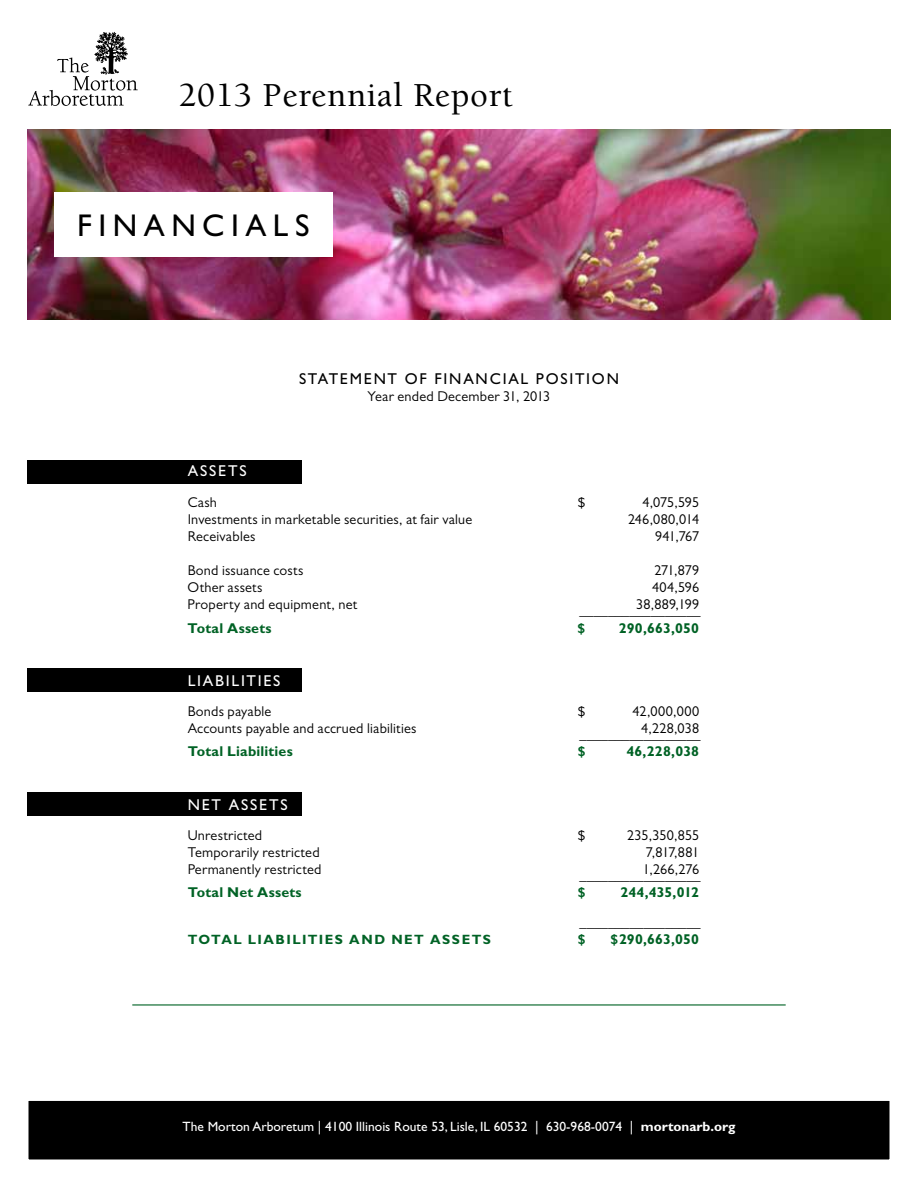
<style>
.page{position:relative;width:918px;height:1188px;background:#fff}
.page>*{position:absolute;margin:0;border:0;box-sizing:border-box;transform-origin:0 0}
.t1{font:500 34.5px "Berkeley";letter-spacing:.02em;color:#000}
.t2{font:31.5px "Gill Sans";letter-spacing:.205em;color:#000}
.t3{font:15.75px "Gill Sans";letter-spacing:.115em;color:#000}
.t4{font:15.75px "Gill Sans";letter-spacing:.115em;color:#fff}
.t5{font:14.25px "Gill Sans";letter-spacing:.015em;color:#000}
.t6{font:700 14.25px "Gill Sans";letter-spacing:.01em;color:#006225}
.t7{font:14.25px "Gill Sans";letter-spacing:-.005em;color:#000}
.t8{font:13.5px "Gill Sans";color:#fff}
.t9{font:700 13.5px "Gill Sans";letter-spacing:.11em;color:#006225}
.s1{font-weight:700}
</style>
<div class="page">
<div style="left:27px;top:1099px;width:864px;height:62px;background:#000;border:2px solid #fff"></div>
<img style="left:27px;top:130px;width:864px;height:190px">
<div style="left:27px;top:793px;width:274px;height:23px;background:#000"></div>
<div style="left:27px;top:669px;width:274px;height:23px;background:#000"></div>
<div style="left:27px;top:460px;width:274px;height:23px;background:#000"></div>
<svg style="left:28px;top:32px;width:110px;height:74px"></svg>
<hr style="left:132px;top:1004px;width:654px;height:2px;background:#006225">
<div style="left:54px;top:192px;width:279px;height:65px;background:#fff"></div>
<h1 class="t1" style="left:178px;top:77px;width:336px">2013 Perennial Report</h1>
<h2 class="t2" style="left:77px;top:208px;width:234px">FINANCIALS</h2>
<p class="t3" style="left:299px;top:370px;width:321px">STATEMENT OF FINANCIAL POSITION</p>
<p class="t5" style="left:368px;top:388px;width:184px">Year ended December 31, 2013</p>
<p class="t4" style="left:188px;top:462px;width:60px">ASSETS</p>
<p class="t5" style="left:188px;top:494px;width:31px">Cash</p>
<p class="t5" style="left:578px;top:494px;width:9px">$</p>
<p class="t5" style="left:643px;top:494px;width:58px">4,075,595</p>
<p class="t5" style="left:188px;top:511px;width:286px">Investments in marketable securities, at fair value</p>
<p class="t7" style="left:628px;top:511px;width:72px">246,080,014</p>
<p class="t5" style="left:188px;top:528px;width:69px">Receivables</p>
<p class="t5" style="left:655px;top:528px;width:46px">941,767</p>
<p class="t5" style="left:188px;top:562px;width:117px">Bond issuance costs</p>
<p class="t5" style="left:654px;top:562px;width:46px">271,879</p>
<p class="t5" style="left:188px;top:579px;width:76px">Other assets</p>
<p class="t5" style="left:652px;top:579px;width:49px">404,596</p>
<p class="t5" style="left:188px;top:596px;width:171px">Property and equipment, net</p>
<p class="t5" style="left:636px;top:596px;width:65px">38,889,199</p>
<p class="t5" style="left:580px;top:602px;width:123px">_________________</p>
<p class="t6" style="left:188px;top:619px;width:85px">Total Assets</p>
<p class="t6" style="left:578px;top:619px;width:9px">$</p>
<p class="t6" style="left:619px;top:619px;width:82px">290,663,050</p>
<p class="t4" style="left:188px;top:671px;width:94px">LIABILITIES</p>
<p class="t5" style="left:188px;top:703px;width:85px">Bonds payable</p>
<p class="t5" style="left:578px;top:703px;width:9px">$</p>
<p class="t5" style="left:633px;top:703px;width:68px">42,000,000</p>
<p class="t5" style="left:188px;top:720px;width:230px">Accounts payable and accrued liabilities</p>
<p class="t5" style="left:641px;top:720px;width:59px">4,228,038</p>
<p class="t5" style="left:580px;top:726px;width:123px">_________________</p>
<p class="t6" style="left:188px;top:743px;width:107px">Total Liabilities</p>
<p class="t6" style="left:578px;top:743px;width:9px">$</p>
<p class="t6" style="left:626px;top:743px;width:74px">46,228,038</p>
<p class="t4" style="left:188px;top:795px;width:101px">NET ASSETS</p>
<p class="t5" style="left:188px;top:827px;width:76px">Unrestricted</p>
<p class="t5" style="left:578px;top:827px;width:9px">$</p>
<p class="t5" style="left:627px;top:827px;width:74px">235,350,855</p>
<p class="t5" style="left:188px;top:844px;width:133px">Temporarily restricted</p>
<p class="t5" style="left:646px;top:844px;width:55px">7,817,881</p>
<p class="t5" style="left:188px;top:861px;width:135px">Permanently restricted</p>
<p class="t5" style="left:643px;top:861px;width:58px">1,266,276</p>
<p class="t5" style="left:580px;top:867px;width:123px">_________________</p>
<p class="t6" style="left:188px;top:884px;width:115px">Total Net Assets</p>
<p class="t6" style="left:578px;top:884px;width:9px">$</p>
<p class="t6" style="left:620px;top:884px;width:80px">244,435,012</p>
<p class="t5" style="left:580px;top:914px;width:123px">_________________</p>
<p class="t9" style="left:188px;top:932px;width:216px">Total Liabilities and Net</p>
<p class="t9" style="left:430px;top:932px;width:12px">Assets</p>
<p class="t6" style="left:578px;top:931px;width:9px">$</p>
<p class="t6" style="left:611px;top:931px;width:90px">$290,663,050</p>
<p class="t8" style="left:183px;top:1119px;width:554px">The Morton Arboretum | 4100 Illinois Route 53, Lisle, IL 60532 | 630-968-0074 | <span class="s1">mortonarb.org</span></p>
</div>
